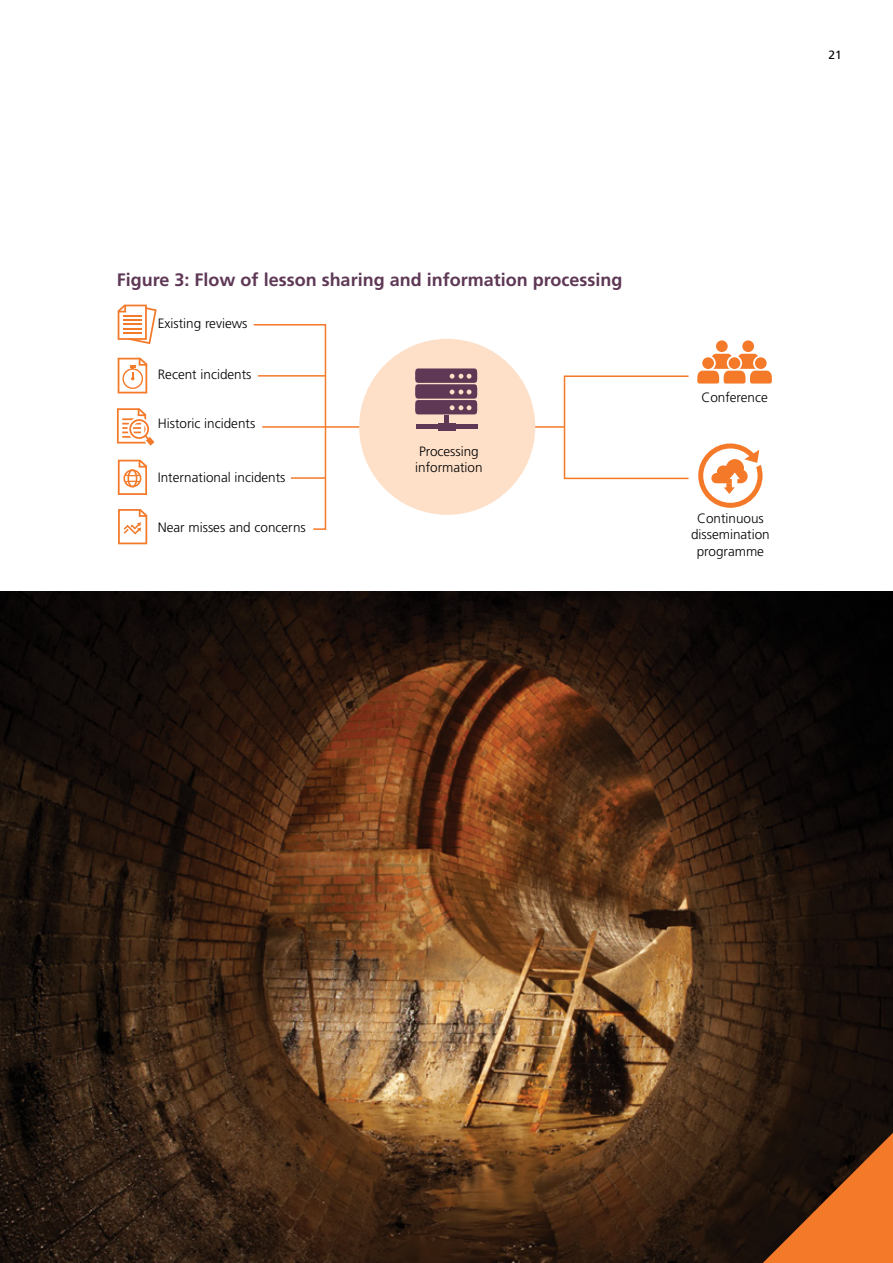
<style>
.page{position:relative;width:893px;height:1263px;background:#fff}
.page>*{position:absolute;margin:0;border:0;box-sizing:border-box;transform-origin:0 0}
.t1{font:700 18px "Frutiger LT Std";color:#5e3855}
.t2{font:300 13.5px/16.2px "Frutiger LT Std";color:#000;text-align:center}
.t3{font:12px "Frutiger LT Std";color:#000}
</style>
<div class="page">
<img style="left:0;top:591px;width:893px;height:672px">
<hr style="left:262px;top:426px;width:302px;height:2px;background:#f47929">
<svg style="left:253px;top:324px;width:74px;height:206px"></svg>
<div style="left:564px;top:375px;width:125px;height:104px;border:2px solid #f47929"></div>
<svg style="left:117px;top:408px;width:37px;height:38px"></svg>
<svg style="left:118px;top:358px;width:29px;height:35px"></svg>
<svg style="left:118px;top:305px;width:39px;height:39px"></svg>
<svg style="left:118px;top:509px;width:29px;height:35px"></svg>
<svg style="left:118px;top:460px;width:29px;height:35px"></svg>
<div style="left:716px;top:340px;width:12px;height:12px;background:#f47929;border-radius:50%"></div>
<div style="left:742px;top:340px;width:12px;height:12px;background:#f47929;border-radius:50%"></div>
<svg style="left:697px;top:354px;width:75px;height:29px"></svg>
<svg style="left:698px;top:443px;width:64px;height:65px"></svg>
<div style="left:359px;top:339px;width:176px;height:176px;background:#fee0c9;border-radius:50%"></div>
<svg style="left:415px;top:368px;width:63px;height:46px;background:#765166"></svg>
<hr style="left:416px;top:425px;width:62px;height:4px;background:#5e3855">
<div style="left:444px;top:415px;width:5px;height:14px;background:#5e3855"></div>
<div style="left:438px;top:423px;width:17px;height:8px;background:#5e3855"></div>
<svg style="left:763px;top:1133px;width:130px;height:130px;background:#854419"></svg>
<p class="t3" style="left:829px;top:48px;width:15px">21</p>
<h1 class="t1" style="left:117px;top:269px;width:507px">Figure 3: Flow of lesson sharing and information processing</h1>
<p class="t2" style="left:158px;top:316px;width:91px">Existing reviews</p>
<p class="t2" style="left:158px;top:366px;width:95px">Recent incidents</p>
<p class="t2" style="left:158px;top:416px;width:99px">Historic incidents</p>
<p class="t2" style="left:158px;top:469px;width:129px">International incidents</p>
<p class="t2" style="left:158px;top:519px;width:150px">Near misses and concerns</p>
<p class="t2" style="left:415px;top:443px;width:69px;text-align:left">Processing information</p>
<p class="t2" style="left:701px;top:389px;width:68px">Conference</p>
<p class="t2" style="left:691px;top:511px;width:80px">Continuous dissemination programme</p>
</div>
